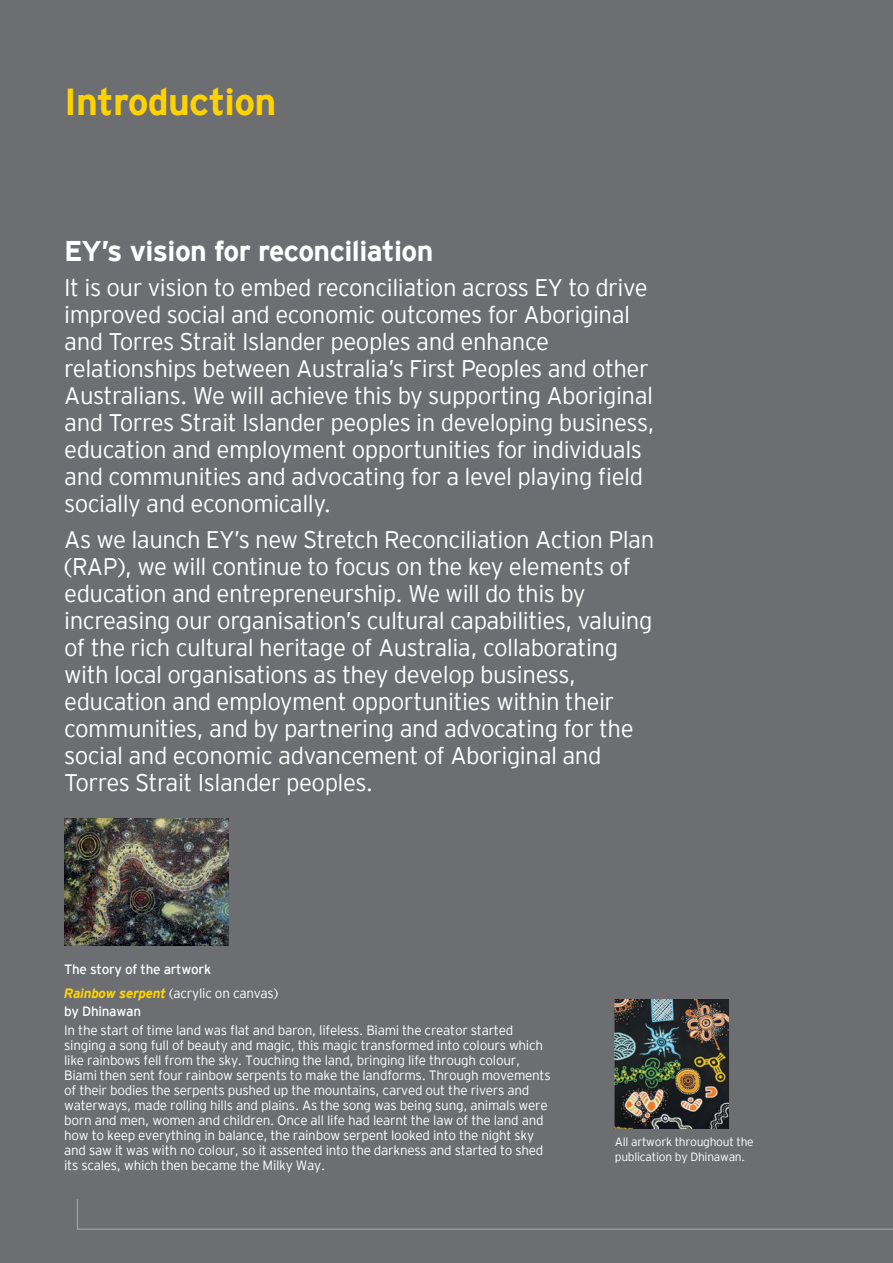
<style>
.page{position:relative;width:893px;height:1263px;background:#6d6e71}
.page>*{position:absolute;margin:0;border:0;box-sizing:border-box;transform-origin:0 0}
.Headline{font:700 37.5px "EY Interstate";letter-spacing:-.02em;color:#ffd200}
.Call-out_body_copy{font:700 28.5px "EY Interstate";letter-spacing:-.02em;color:#fff}
.Call-out_body_copy-2{font:300 24px/27px "EY Interstate";letter-spacing:-.02em;color:#fff}
.Bullet_copy{font:300 13.5px/15px "EY Interstate";letter-spacing:-.02em;color:#fff}
.Bullet_copy-2{font:13.5px "EY Interstate";letter-spacing:-.02em;color:#fff}
.Bullet_copy-3{font:300 12px/15px "EY Interstate";letter-spacing:-.02em;color:#fff}
.s1{font-weight:700;font-style:italic;color:#ffd200}
</style>
<div class="page">
<svg style="left:77px;top:1199px;width:816px;height:30px"></svg>
<img style="left:64px;top:819px;width:164px;height:127px">
<img style="left:615px;top:999px;width:114px;height:129px">
<p class="Headline" style="left:64px;top:75px;width:214px">Introduction</p>
<p class="Call-out_body_copy" style="left:64px;top:230px;width:371px">EY’s vision for reconciliation</p>
<p class="Call-out_body_copy-2" style="left:64px;top:273px;width:592px">It is our vision to embed reconciliation across EY to drive improved social and economic outcomes for Aboriginal and Torres Strait Islander peoples and enhance relationships between Australia’s First Peoples and other Australians. We will achieve this by supporting Aboriginal and Torres Strait Islander peoples in developing business, education and employment opportunities for individuals and communities and advocating for a level playing field socially and economically.</p>
<p class="Call-out_body_copy-2" style="left:64px;top:525px;width:592px">As we launch EY’s new Stretch Reconciliation Action Plan (RAP), we will continue to focus on the key elements of education and entrepreneurship. We will do this by increasing our organisation’s cultural capabilities, valuing of the rich cultural heritage of Australia, collaborating with local organisations as they develop business, education and employment opportunities within their communities, and by partnering and advocating for the social and economic advancement of Aboriginal and Torres Strait Islander peoples.</p>
<p class="Bullet_copy-2" style="left:64px;top:959px;width:148px">The story of the artwork</p>
<p class="Bullet_copy" style="left:64px;top:984px;width:216px"><span class="s1">Rainbow serpent</span> (acrylic on canvas)</p>
<p class="Bullet_copy-2" style="left:64px;top:1001px;width:78px">by Dhinawan</p>
<p class="Bullet_copy" style="left:64px;top:1022px;width:488px">In the start of time land was flat and baron, lifeless. Biami the creator started singing a song full of beauty and magic, this magic transformed into colours which like rainbows fell from the sky. Touching the land, bringing life through colour, Biami then sent four rainbow serpents to make the landforms. Through movements of their bodies the serpents pushed up the mountains, carved out the rivers and waterways, made rolling hills and plains. As the song was being sung, animals were born and men, women and children. Once all life had learnt the law of the land and how to keep everything in balance, the rainbow serpent looked into the night sky and saw it was with no colour, so it assented into the darkness and started to shed its scales, which then became the Milky Way.</p>
<p class="Bullet_copy-3" style="left:615px;top:1133px;width:140px">All artwork throughout the publication by Dhinawan.</p>
</div>
